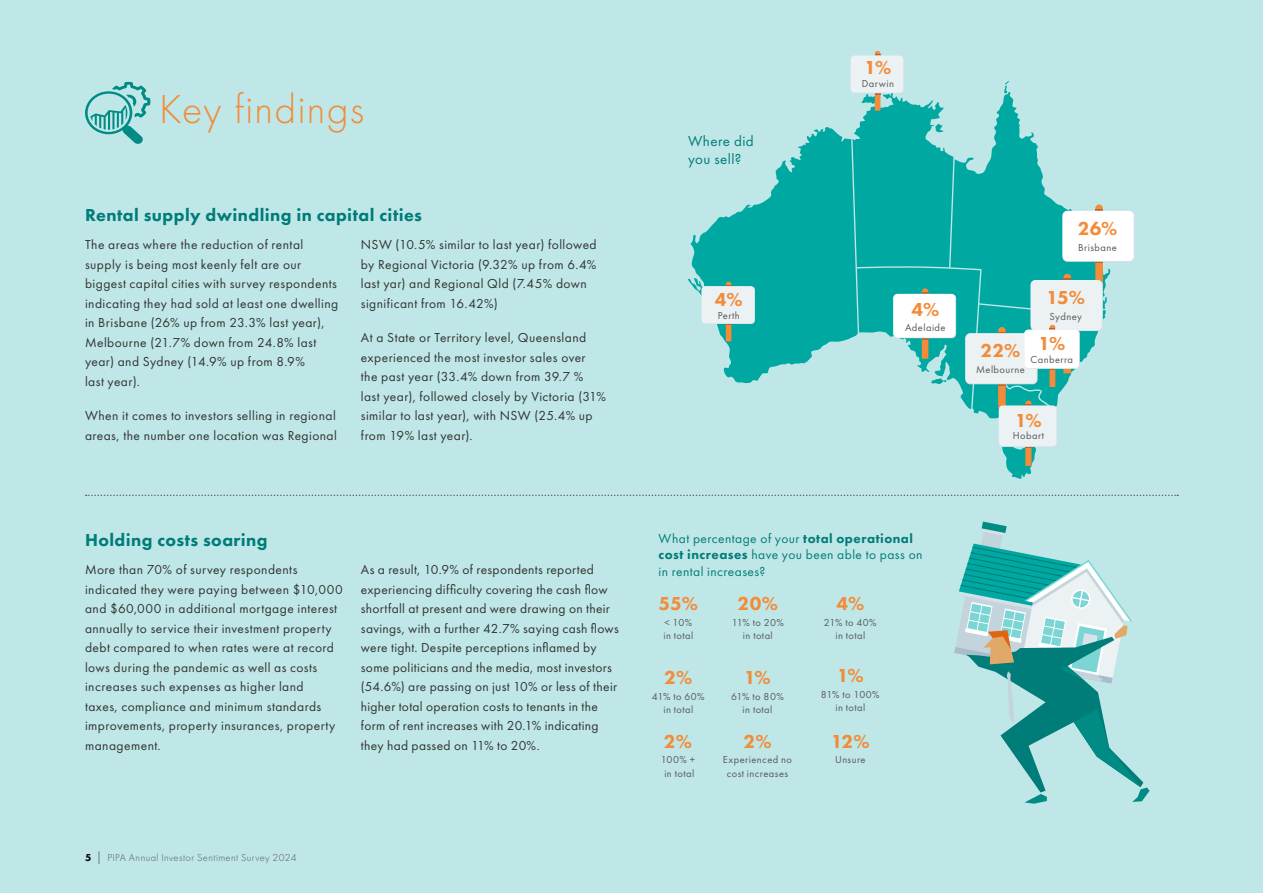
<style>
.page{position:relative;width:1263px;height:893px;background:#bfe7e7}
.page>*{position:absolute;margin:0;border:0;box-sizing:border-box;transform-origin:0 0}
.t1{font:300 42px "Futura PT";letter-spacing:.03em;color:#f38b38}
.t2{font:800 19.5px "Futura PT";letter-spacing:.005em;color:#f38b38}
.t3{font:800 18px "Futura PT";letter-spacing:.02em;color:#007c79}
.t4{font:15px/18px "Futura PT";letter-spacing:.025em;color:#007c79}
.t5{font:13.5px/19.5px "Futura PT";letter-spacing:.03em;color:#333}
.t6{font:13.5px/16.5px "Futura PT";letter-spacing:.03em;color:#007c79}
.t7{font:10.5px/13.5px "Futura PT";letter-spacing:.04em;color:#595959;text-align:center}
.t8{font:300 10.5px "Futura PT";letter-spacing:.04em;color:#595959}
.s1{font-weight:800;color:#000}
.s2{font-size:12.6px;color:#000}
.s3{font-weight:800}
</style>
<div class="page">
<svg style="left:85px;top:82px;width:65px;height:62px"></svg>
<div style="left:1062px;top:211px;width:73px;height:51px;background:#d6e1e7;border-radius:5px"></div>
<div style="left:1062px;top:211px;width:72px;height:50px;background:#fff;border-radius:5px"></div>
<svg style="left:688px;top:51px;width:422px;height:428px"></svg>
<svg style="left:1024px;top:330px;width:56px;height:39px"></svg>
<div style="left:1024px;top:330px;width:55px;height:38px;background:#fff;border-radius:4px"></div>
<svg style="left:86px;top:495px;width:1092px;height:1px"></svg>
<svg style="left:954px;top:522px;width:195px;height:282px"></svg>
<h1 class="t1" style="left:159px;top:85px;width:206px">Key findings</h1>
<h3 class="t3" style="left:85px;top:204px;width:338px">Rental supply dwindling in capital cities</h3>
<p class="t5" style="left:85px;top:235px;width:255px">The areas where the reduction of rental supply is being most keenly felt are our biggest capital cities with survey respondents indicating they had sold at least one dwelling in Brisbane (26% up from 23.3% last year), Melbourne (21.7% down from 24.8% last year) and Sydney (14.9% up from 8.9%<br>last year).</p>
<p class="t5" style="left:85px;top:406px;width:253px">When it comes to investors selling in regional areas, the number one location was Regional</p>
<p class="t5" style="left:361px;top:235px;width:237px">NSW (10.5% similar to last year) followed by Regional Victoria (9.32% up from 6.4% last yar) and Regional Qld (7.45% down significant from 16.42%)</p>
<p class="t5" style="left:361px;top:328px;width:247px">At a State or Territory level, Queensland experienced the most investor sales over<br>the past year (33.4% down from 39.7 %<br>last year), followed closely by Victoria (31% similar to last year), with NSW (25.4% up from 19% last year).</p>
<p class="t4" style="left:688px;top:132px;width:67px">Where did you sell?</p>
<h2 class="t2" style="left:715px;top:287px;width:29px">4%</h2>
<p class="t7" style="left:718px;top:309px;width:23px">Perth</p>
<h2 class="t2" style="left:864px;top:56px;width:28px">1%</h2>
<p class="t7" style="left:862px;top:77px;width:34px">Darwin</p>
<h2 class="t2" style="left:911px;top:297px;width:29px">4%</h2>
<p class="t7" style="left:905px;top:321px;width:42px">Adelaide</p>
<h2 class="t2" style="left:1078px;top:216px;width:41px">26%</h2>
<p class="t7" style="left:1078px;top:240px;width:40px">Brisbane</p>
<h2 class="t2" style="left:1046px;top:285px;width:40px">15%</h2>
<p class="t7" style="left:1049px;top:309px;width:34px">Sydney</p>
<h2 class="t2" style="left:1038px;top:332px;width:28px">1%</h2>
<p class="t7" style="left:1030px;top:353px;width:44px">Canberra</p>
<h2 class="t2" style="left:980px;top:339px;width:42px">22%</h2>
<p class="t7" style="left:976px;top:363px;width:50px">Melbourne</p>
<h2 class="t2" style="left:1015px;top:408px;width:28px">1%</h2>
<p class="t7" style="left:1013px;top:429px;width:33px">Hobart</p>
<h3 class="t3" style="left:85px;top:529px;width:184px">Holding costs soaring</h3>
<p class="t5" style="left:85px;top:560px;width:259px">More than 70% of survey respondents indicated they were paying between $10,000 and $60,000 in additional mortgage interest annually to service their investment property debt compared to when rates were at record lows during the pandemic as well as costs increases such expenses as higher land<br>taxes, compliance and minimum standards improvements, property insurances, property management.</p>
<p class="t5" style="left:361px;top:560px;width:259px">As a result, 10.9% of respondents reported experiencing difficulty covering the cash flow shortfall at present and were drawing on their savings, with a further 42.7% saying cash flows were tight. Despite perceptions inflamed by some politicians and the media, most investors (54.6%) are passing on just 10% or less of their higher total operation costs to tenants in the form of rent increases with 20.1% indicating they had passed on 11% to 20%.</p>
<p class="t8" style="left:85px;top:851px;width:213px"><span class="s1">5</span> <span class="s2">|</span> PIPA Annual Investor Sentiment Survey 2024</p>
<p class="t6" style="left:659px;top:530px;width:265px">What percentage of your <span class="s3">total operational cost increases</span> have you been able to pass on in rental increases?</p>
<h2 class="t2" style="left:659px;top:592px;width:41px">55%</h2>
<p class="t7" style="left:663px;top:616px;width:31px;text-align:left">&lt; 10% in total</p>
<h2 class="t2" style="left:836px;top:591px;width:29px">4%</h2>
<p class="t7" style="left:824px;top:615px;width:54px">21% to 40% in total</p>
<h2 class="t2" style="left:738px;top:592px;width:42px">20%</h2>
<p class="t7" style="left:732px;top:616px;width:54px">11% to 20% in total</p>
<h2 class="t2" style="left:664px;top:665px;width:30px">2%</h2>
<p class="t7" style="left:652px;top:689px;width:54px">41% to 60% in total</p>
<h2 class="t2" style="left:664px;top:729px;width:30px">2%</h2>
<p class="t7" style="left:661px;top:753px;width:36px">100% + in total</p>
<h2 class="t2" style="left:744px;top:665px;width:28px">1%</h2>
<p class="t7" style="left:731px;top:689px;width:54px">61% to 80% in total</p>
<h2 class="t2" style="left:743px;top:729px;width:30px">2%</h2>
<p class="t7" style="left:723px;top:753px;width:71px">Experienced no cost increases</p>
<h2 class="t2" style="left:837px;top:663px;width:28px">1%</h2>
<p class="t7" style="left:821px;top:687px;width:60px">81% to 100% in total</p>
<h2 class="t2" style="left:831px;top:729px;width:40px">12%</h2>
<p class="t7" style="left:835px;top:753px;width:32px">Unsure</p>
</div>
